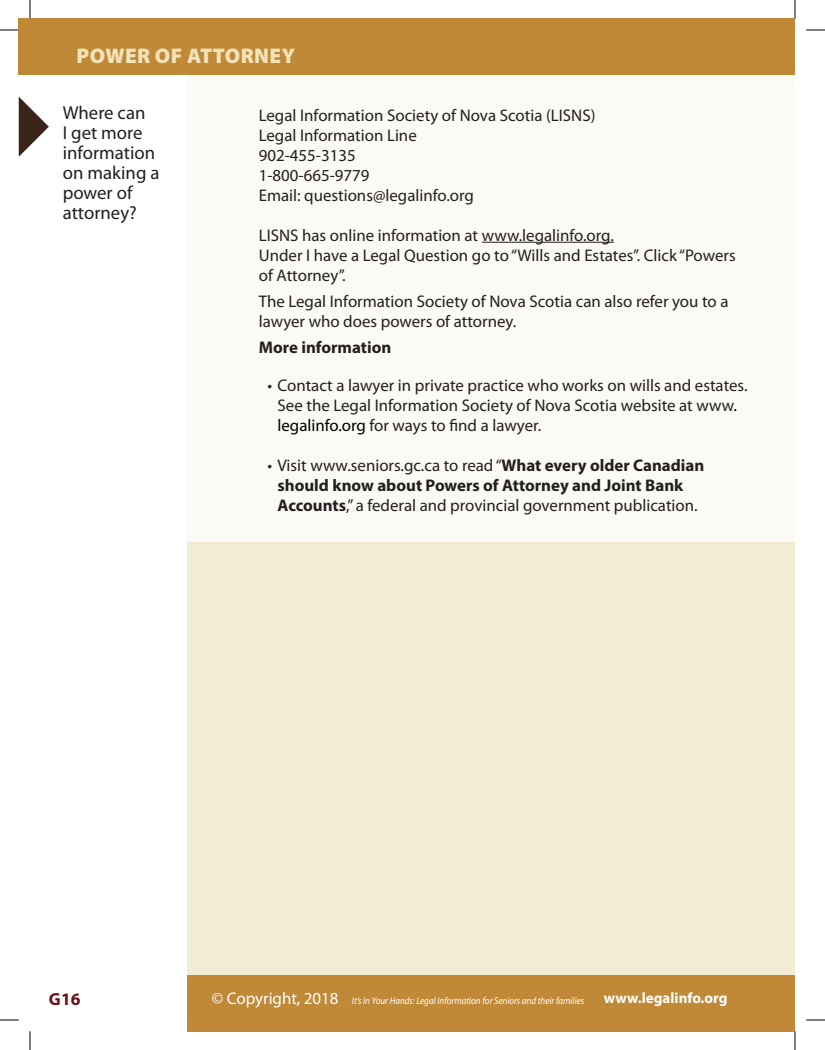
<style>
.page{position:relative;width:825px;height:1050px;background:#fff}
.page>*{position:absolute;margin:0;border:0;box-sizing:border-box;transform-origin:0 0}
.t1{font:900 21.25px "Myriad Pro";letter-spacing:.02em;color:#f3e3b9}
.t2{font:18.75px/20px "Myriad Pro";color:#231f20}
.t3{font:700 17.5px "Myriad Pro";color:#6c0e15}
.t4{font:16.88px/20px "Myriad Pro";color:#231f20}
.t5{font:16.88px "Myriad Pro";color:#fff}
.t6{font:700 16.88px "Myriad Pro";color:#231f20}
.t7{font:700 15px "Myriad Pro";color:#fff}
.t8{font:italic 10px "Myriad Pro";color:#fff;scale:.9 1}
.s1{color:#000}
.s2{font-weight:700}
</style>
<div class="page">
<div style="left:188px;top:19px;width:607px;height:1001px;background:#f2ecd4"></div>
<div style="left:19px;top:19px;width:776px;height:56px;background:#c08937"></div>
<div style="left:188px;top:975px;width:607px;height:56px;background:#c08937"></div>
<div style="left:19px;top:75px;width:787px;height:466px;background:#fbfaf4"></div>
<svg style="left:19px;top:97px;width:30px;height:60px"></svg>
<hr style="left:482px;top:242px;width:132px;height:1px;background:#231f20">
<svg style="left:0;top:29px;width:19px;height:2px"></svg>
<svg style="left:806px;top:29px;width:19px;height:2px"></svg>
<svg style="left:0;top:1019px;width:19px;height:2px"></svg>
<svg style="left:806px;top:1019px;width:19px;height:2px"></svg>
<svg style="left:29px;top:0;width:2px;height:19px"></svg>
<svg style="left:29px;top:1031px;width:2px;height:19px"></svg>
<svg style="left:794px;top:0;width:2px;height:19px"></svg>
<svg style="left:794px;top:1031px;width:2px;height:19px"></svg>
<p class="t1" style="left:76px;top:44px;width:220px">POWER OF ATTORNEY</p>
<p class="t2" style="left:63px;top:102px;width:98px">Where can<br>I get more information on making a power of attorney?</p>
<p class="t4" style="left:259px;top:105px;width:338px">Legal Information Society of Nova Scotia (LISNS)<br>Legal Information Line<br>902-455-3135<br>1-800-665-9779<br>Email: questions@legalinfo.org</p>
<p class="t4" style="left:259px;top:225px;width:478px">LISNS has online information at www.legalinfo.org.<br>Under I have a Legal Question go to “Wills and Estates”. Click “Powers of Attorney”.</p>
<p class="t4" style="left:259px;top:291px;width:471px">The Legal Information Society of Nova Scotia can also refer you to a lawyer who does powers of attorney.</p>
<p class="t6" style="left:259px;top:336px;width:134px">More information</p>
<p class="t4" style="left:278px;top:375px;width:472px;text-indent:-10px">• Contact a lawyer in private practice who works on wills and estates.<br>See the Legal Information Society of Nova Scotia website at www<span class="s1">. legalinfo.org</span> for ways to find a lawyer.</p>
<p class="t4" style="left:278px;top:455px;width:428px;text-indent:-10px">• Visit www.seniors.gc.ca to read “<span class="s2">What every older Canadian should know about Powers of Attorney and Joint Bank<br>Accounts</span>,” a federal and provincial government publication.</p>
<p class="t3" style="left:49px;top:987px;width:33px">G16</p>
<p class="t5" style="left:212px;top:988px;width:128px">© Copyright, 2018</p>
<p class="t8" style="left:352px;top:994px;width:260px">It’s In Your Hands: Legal Information for Seniors and their families</p>
<p class="t7" style="left:604px;top:988px;width:125px">www.legalinfo.org</p>
</div>
